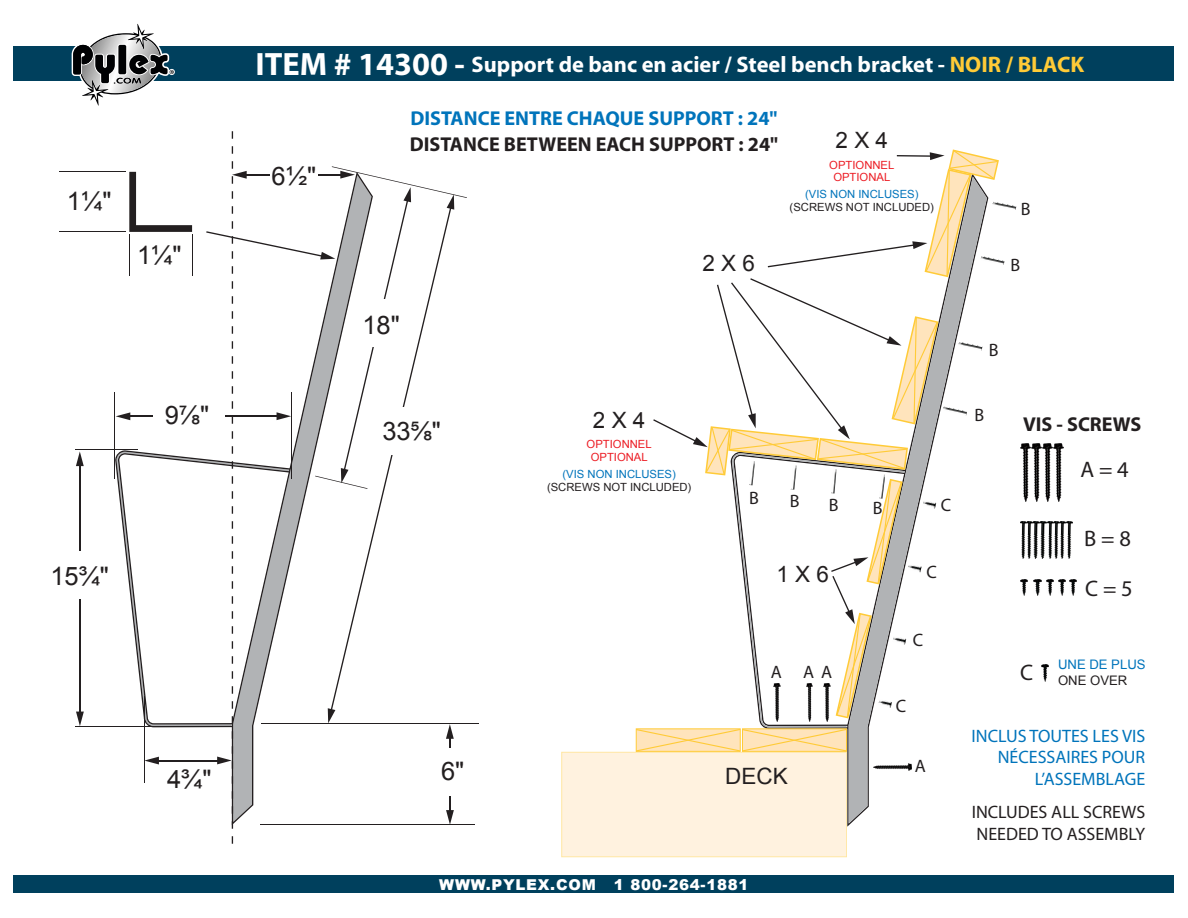
<style>
.page{position:relative;width:1188px;height:918px;background:#fff}
.page>*{position:absolute;margin:0;border:0;box-sizing:border-box;transform-origin:0 0}
.t1{font:25.5px "Arial";color:#231f20}
.t2{font:700 22.5px "Myriad";color:#fff}
.t3{font:22.5px "Arial";color:#231f20}
.t4{font:22.5px "Myriad Pro";color:#231f20}
.t5{font:700 20.1px "Myriad Pro";color:#231f20}
.t6{font:700 20.1px "Myriad Pro";color:#0074bb}
.t7{font:18px/21.6px "Myriad Pro";color:#231f20}
.t8{font:18px/21.6px "Myriad Pro";color:#0074bb;text-align:right}
.t9{font:900 15px "Arial";letter-spacing:.05em;color:#fff}
.t10{font:13.2px "Arial";color:#0074bb}
.t11{font:13.2px "Arial";color:#231f20}
.t12{font:11.25px "Arial";color:#231f20}
.t13{font:11.25px/12.5px "Arial";color:#ec1c24;text-align:center}
.t14{font:11.25px "Arial";color:#0074bb}
.s1{font-size:32.4px}
.s2{color:#ffcb37}
</style>
<div class="page">
<div style="left:14px;top:46px;width:1160px;height:35px;background:#00405d"></div>
<svg style="left:72px;top:23px;width:103px;height:83px"></svg>
<div style="left:14px;top:876px;width:1160px;height:17px;background:#00405d"></div>
<svg style="left:232px;top:499px;width:96px;height:326px"></svg>
<hr style="left:260px;top:824px;width:215px;height:1px;background:#231f20">
<svg style="left:331px;top:499px;width:52px;height:212px"></svg>
<svg style="left:328px;top:708px;width:7px;height:15px"></svg>
<hr style="left:449px;top:736px;width:2px;height:77px;background:#231f20">
<svg style="left:446px;top:810px;width:8px;height:14px"></svg>
<svg style="left:446px;top:724px;width:8px;height:15px"></svg>
<hr style="left:261px;top:723px;width:218px;height:1px;background:#231f20">
<hr style="left:75px;top:449px;width:62px;height:1px;background:#231f20">
<hr style="left:75px;top:726px;width:148px;height:1px;background:#231f20">
<hr style="left:79px;top:463px;width:2px;height:251px;background:#231f20">
<svg style="left:76px;top:712px;width:8px;height:14px"></svg>
<svg style="left:76px;top:451px;width:8px;height:15px"></svg>
<hr style="left:114px;top:393px;width:1px;height:86px;background:#231f20">
<hr style="left:128px;top:416px;width:151px;height:1px;background:#231f20">
<svg style="left:116px;top:412px;width:14px;height:8px"></svg>
<hr style="left:144px;top:697px;width:1px;height:86px;background:#231f20">
<hr style="left:156px;top:760px;width:64px;height:1px;background:#231f20">
<svg style="left:145px;top:757px;width:14px;height:8px"></svg>
<svg style="left:129px;top:172px;width:63px;height:60px"></svg>
<div style="left:442px;top:748px;width:17px;height:48px;background:#fff"></div>
<div style="left:73px;top:551px;width:16px;height:48px;background:#fff"></div>
<div style="left:153px;top:406px;width:72px;height:17px;background:#fff"></div>
<svg style="left:206px;top:161px;width:261px;height:338px"></svg>
<svg style="left:217px;top:746px;width:16px;height:23px"></svg>
<hr style="left:60px;top:171px;width:66px;height:1px;background:#231f20">
<hr style="left:60px;top:231px;width:66px;height:1px;background:#231f20">
<hr style="left:192px;top:234px;width:1px;height:42px;background:#231f20">
<hr style="left:129px;top:234px;width:1px;height:42px;background:#231f20">
<img style="left:999px;top:260px;width:6px;height:5px">
<img style="left:999px;top:203px;width:17px;height:7px">
<svg style="left:653px;top:149px;width:346px;height:327px"></svg>
<svg style="left:732px;top:453px;width:117px;height:274px"></svg>
<svg style="left:849px;top:177px;width:138px;height:647px"></svg>
<div style="left:561px;top:752px;width:286px;height:105px;background:#fff2df"></div>
<img style="left:873px;top:764px;width:38px;height:6px">
<img style="left:1054px;top:443px;width:10px;height:59px">
<img style="left:1043px;top:443px;width:9px;height:59px">
<img style="left:1020px;top:443px;width:21px;height:59px">
<img style="left:1020px;top:521px;width:53px;height:38px">
<img style="left:1046px;top:579px;width:7px;height:17px">
<img style="left:1034px;top:579px;width:7px;height:17px">
<img style="left:1020px;top:579px;width:7px;height:17px">
<img style="left:1069px;top:579px;width:7px;height:17px">
<img style="left:1058px;top:579px;width:7px;height:17px">
<svg style="left:635px;top:728px;width:213px;height:24px;background:#fddea3"></svg>
<img style="left:1041px;top:665px;width:8px;height:16px">
<svg style="left:115px;top:450px;width:175px;height:277px"></svg>
<p class="t1" style="left:67px;top:184px;width:46px">1¼"</p>
<p class="t1" style="left:50px;top:559px;width:60px">15¾"</p>
<p class="t2" style="left:256px;top:53px;width:830px"><span class="s1">ITEM # 14300 -</span> Support de banc en acier / Steel bench bracket - <span class="s2">NOIR / BLACK</span></p>
<p class="t1" style="left:137px;top:238px;width:46px">1¼"</p>
<p class="t1" style="left:165px;top:399px;width:46px">9⅞"</p>
<p class="t1" style="left:272px;top:159px;width:46px">6½"</p>
<p class="t6" style="left:410px;top:105px;width:369px">DISTANCE ENTRE CHAQUE SUPPORT : 24"</p>
<p class="t5" style="left:410px;top:131px;width:370px">DISTANCE BETWEEN EACH SUPPORT : 24"</p>
<p class="t3" style="left:836px;top:126px;width:54px">2 X 4</p>
<p class="t13" style="left:829px;top:159px;width:67px">OPTIONNEL<br>OPTIONAL</p>
<p class="t14" style="left:805px;top:187px;width:115px">(VIS NON INCLUSES)</p>
<p class="t12" style="left:790px;top:200px;width:146px">(SCREWS NOT INCLUDED)</p>
<p class="t3" style="left:703px;top:248px;width:54px">2 X 6</p>
<p class="t1" style="left:362px;top:308px;width:39px">18"</p>
<p class="t1" style="left:382px;top:414px;width:60px">33⅝"</p>
<p class="t3" style="left:593px;top:405px;width:54px">2 X 4</p>
<p class="t13" style="left:587px;top:438px;width:67px">OPTIONNEL<br>OPTIONAL</p>
<p class="t14" style="left:563px;top:467px;width:115px">(VIS NON INCLUSES)</p>
<p class="t12" style="left:547px;top:480px;width:146px">(SCREWS NOT INCLUDED)</p>
<p class="t7" style="left:749px;top:487px;width:11px">B</p>
<p class="t7" style="left:790px;top:490px;width:11px">B</p>
<p class="t7" style="left:829px;top:494px;width:11px">B</p>
<p class="t7" style="left:941px;top:494px;width:12px">C</p>
<p class="t7" style="left:873px;top:497px;width:11px">B</p>
<p class="t3" style="left:777px;top:559px;width:54px">1 X 6</p>
<p class="t7" style="left:771px;top:661px;width:13px">A</p>
<p class="t7" style="left:803px;top:661px;width:31px">A A</p>
<p class="t7" style="left:926px;top:560px;width:12px">C</p>
<p class="t7" style="left:913px;top:629px;width:12px">C</p>
<p class="t7" style="left:896px;top:695px;width:12px">C</p>
<p class="t1" style="left:167px;top:763px;width:46px">4¾"</p>
<p class="t1" style="left:441px;top:754px;width:25px">6"</p>
<p class="t3" style="left:725px;top:762px;width:64px">DECK</p>
<p class="t9" style="left:439px;top:873px;width:311px">WWW.PYLEX.COM 1 800-264-1881</p>
<p class="t7" style="left:915px;top:755px;width:13px">A</p>
<p class="t7" style="left:1021px;top:198px;width:11px">B</p>
<p class="t7" style="left:1010px;top:254px;width:11px">B</p>
<p class="t7" style="left:989px;top:339px;width:11px">B</p>
<p class="t7" style="left:974px;top:404px;width:11px">B</p>
<p class="t5" style="left:1023px;top:411px;width:120px">VIS - SCREWS</p>
<p class="t4" style="left:1081px;top:456px;width:50px">A = 4</p>
<p class="t4" style="left:1084px;top:525px;width:48px">B = 8</p>
<p class="t4" style="left:1085px;top:575px;width:49px">C = 5</p>
<p class="t4" style="left:1020px;top:659px;width:15px">C</p>
<p class="t10" style="left:1058px;top:656px;width:89px">UNE DE PLUS</p>
<p class="t11" style="left:1058px;top:672px;width:71px">ONE OVER</p>
<p class="t8" style="left:972px;top:725px;width:175px">INCLUS TOUTES LES VIS<br>NÉCESSAIRES POUR<br>L’ASSEMBLAGE</p>
<p class="t7" style="left:972px;top:801px;width:175px">INCLUDES ALL SCREWS<br>NEEDED TO ASSEMBLY</p>
</div>
